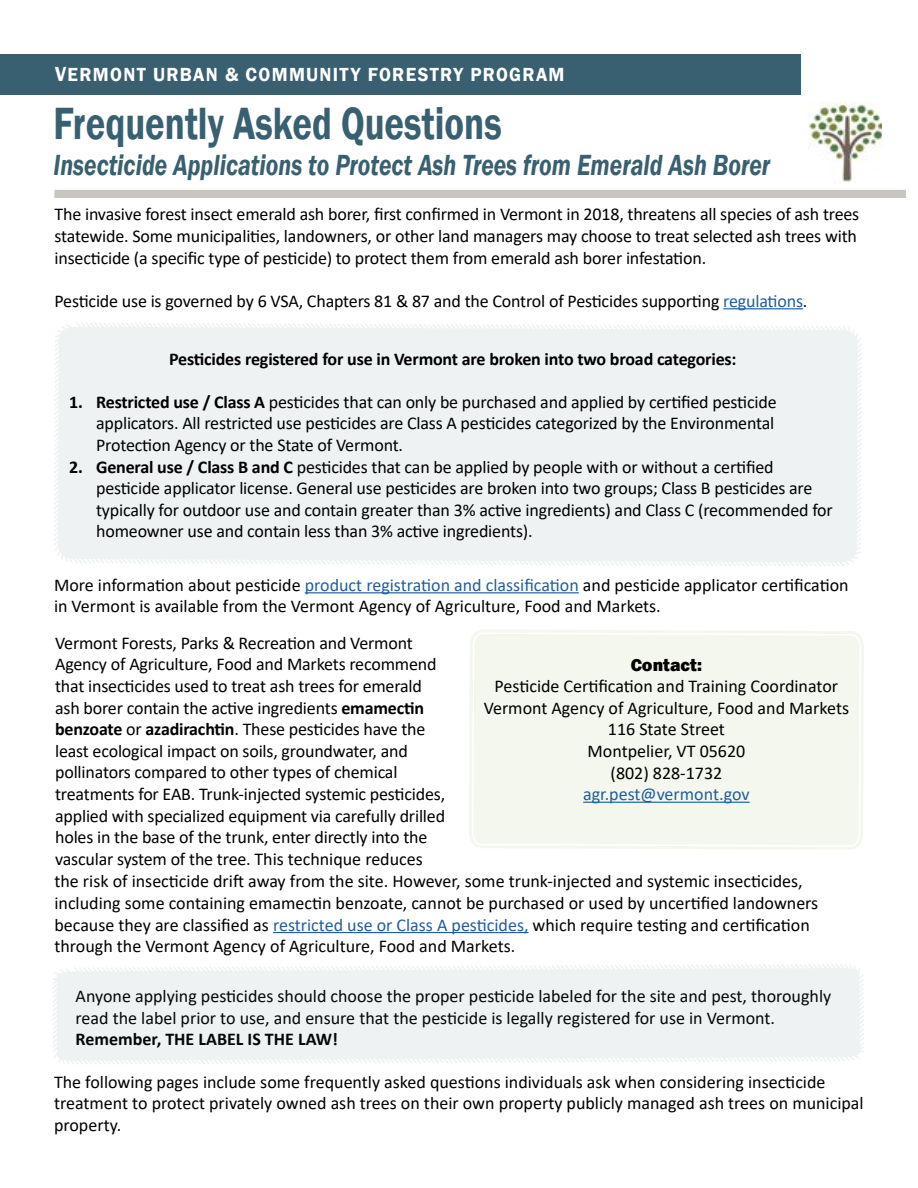
<style>
.page{position:relative;width:918px;height:1188px;background:#fff}
.page>*{position:absolute;margin:0;border:0;box-sizing:border-box;transform-origin:0 0}
.t1{font:600 46.5px "Franklin Gothic";color:#386070;scale:.79 1}
.t2{font:italic 600 30px "Franklin Gothic";color:#386070;scale:.79 1}
.t3{font:600 19.5px "Franklin Gothic";letter-spacing:.07em;color:#fff;scale:.95 1}
.t4{font:18px/21.6px "Calibri";letter-spacing:-.01em;color:#000}
.t5{font:700 18px "Calibri";letter-spacing:-.01em;color:#000}
.t6{font:18px "Calibri";color:#215e9e}
.t7{font:800 18px "Franklin Gothic";color:#000}
.s1{font-size:21px}
.s2{color:#215e9e}
.s3{font-weight:700}
</style>
<div class="page">
<div style="left:54px;top:190px;width:852px;height:8px;background:#c8c6bf"></div>
<div style="left:0;top:54px;width:800px;height:41px;background:#386070"></div>
<img style="left:808px;top:101px;width:74px;height:82px">
<hr style="left:723px;top:308px;width:80px;height:1px;background:#215e9e">
<svg style="left:467px;top:593px;width:397px;height:257px"></svg>
<svg style="left:473px;top:593px;width:386px;height:252px"></svg>
<hr style="left:583px;top:802px;width:167px;height:1px;background:#215e9e">
<hr style="left:305px;top:592px;width:274px;height:1px;background:#215e9e">
<div style="left:54px;top:323px;width:808px;height:243px;background:#eff2f3"></div>
<hr style="left:273px;top:932px;width:256px;height:1px;background:#215e9e">
<svg style="left:53px;top:964px;width:811px;height:101px"></svg>
<p class="t3" style="left:55px;top:63px;width:538px"><span class="s1">V</span>ERMONT URBAN &amp; COMMUNITY FORESTRY PROGRAM</p>
<h1 class="t1" style="left:54px;top:95px;width:569px">Frequently Asked Questions</h1>
<h2 class="t2" style="left:54px;top:146px;width:909px">Insecticide Applications to Protect Ash Trees from Emerald Ash Borer</h2>
<p class="t4" style="left:55px;top:203px;width:806px">The invasive forest insect emerald ash borer, first confirmed in Vermont in 2018, threatens all species of ash trees statewide. Some municipalities, landowners, or other land managers may choose to treat selected ash trees with insecticide (a specific type of pesticide) to protect them from emerald ash borer infestation.</p>
<p class="t4" style="left:55px;top:290px;width:754px">Pesticide use is governed by 6 VSA, Chapters 81 &amp; 87 and the Control of Pesticides supporting <span class="s2">regulations</span>.</p>
<p class="t5" style="left:169px;top:346px;width:569px">Pesticides registered for use in Vermont are broken into two broad categories:</p>
<p class="t4" style="left:96px;top:390px;width:682px;text-indent:-27px"><span class="s3">1. Restricted use / Class A</span> pesticides that can only be purchased and applied by certified pesticide applicators. All restricted use pesticides are Class A pesticides categorized by the Environmental<br>Protection Agency or the State of Vermont.</p>
<p class="t4" style="left:96px;top:455px;width:738px;text-indent:-27px"><span class="s3">2. General use / Class B and C</span> pesticides that can be applied by people with or without a certified pesticide applicator license. General use pesticides are broken into two groups; Class B pesticides are typically for outdoor use and contain greater than 3% active ingredients) and Class C (recommended for homeowner use and contain less than 3% active ingredients).</p>
<p class="t4" style="left:54px;top:574px;width:796px">More information about pesticide <span class="s2">product registration and classification</span> and pesticide applicator certification in Vermont is available from the Vermont Agency of Agriculture, Food and Markets.</p>
<p class="t4" style="left:55px;top:632px;width:392px">Vermont Forests, Parks &amp; Recreation and Vermont Agency of Agriculture, Food and Markets recommend that insecticides used to treat ash trees for emerald ash borer contain the active ingredients <span class="s3">emamectin benzoate</span> or <span class="s3">azadirachtin</span>. These pesticides have the least ecological impact on soils, groundwater, and pollinators compared to other types of chemical treatments for EAB. Trunk-injected systemic pesticides, applied with specialized equipment via carefully drilled holes in the base of the trunk, enter directly into the vascular system of the tree. This technique reduces</p>
<p class="t7" style="left:631px;top:653px;width:73px">Contact:</p>
<p class="t4" style="left:484px;top:675px;width:367px;text-align:center">Pesticide Certification and Training Coordinator<br>Vermont Agency of Agriculture, Food and Markets<br>116 State Street<br>Montpelier, VT 05620<br>(802) 828-1732</p>
<p class="t6" style="left:583px;top:782px;width:168px">agr.pest@vermont.gov</p>
<p class="t4" style="left:54px;top:870px;width:765px">the risk of insecticide drift away from the site. However, some trunk-injected and systemic insecticides, including some containing emamectin benzoate, cannot be purchased or used by uncertified landowners because they are classified as <span class="s2">restricted use or Class A pesticides,</span> which require testing and certification through the Vermont Agency of Agriculture, Food and Markets.</p>
<p class="t4" style="left:76px;top:985px;width:757px">Anyone applying pesticides should choose the proper pesticide labeled for the site and pest, thoroughly read the label prior to use, and ensure that the pesticide is legally registered for use in Vermont.</p>
<p class="t5" style="left:76px;top:1026px;width:264px">Remember, THE LABEL IS THE LAW!</p>
<p class="t4" style="left:54px;top:1071px;width:811px">The following pages include some frequently asked questions individuals ask when considering insecticide treatment to protect privately owned ash trees on their own property publicly managed ash trees on municipal property.</p>
</div>
